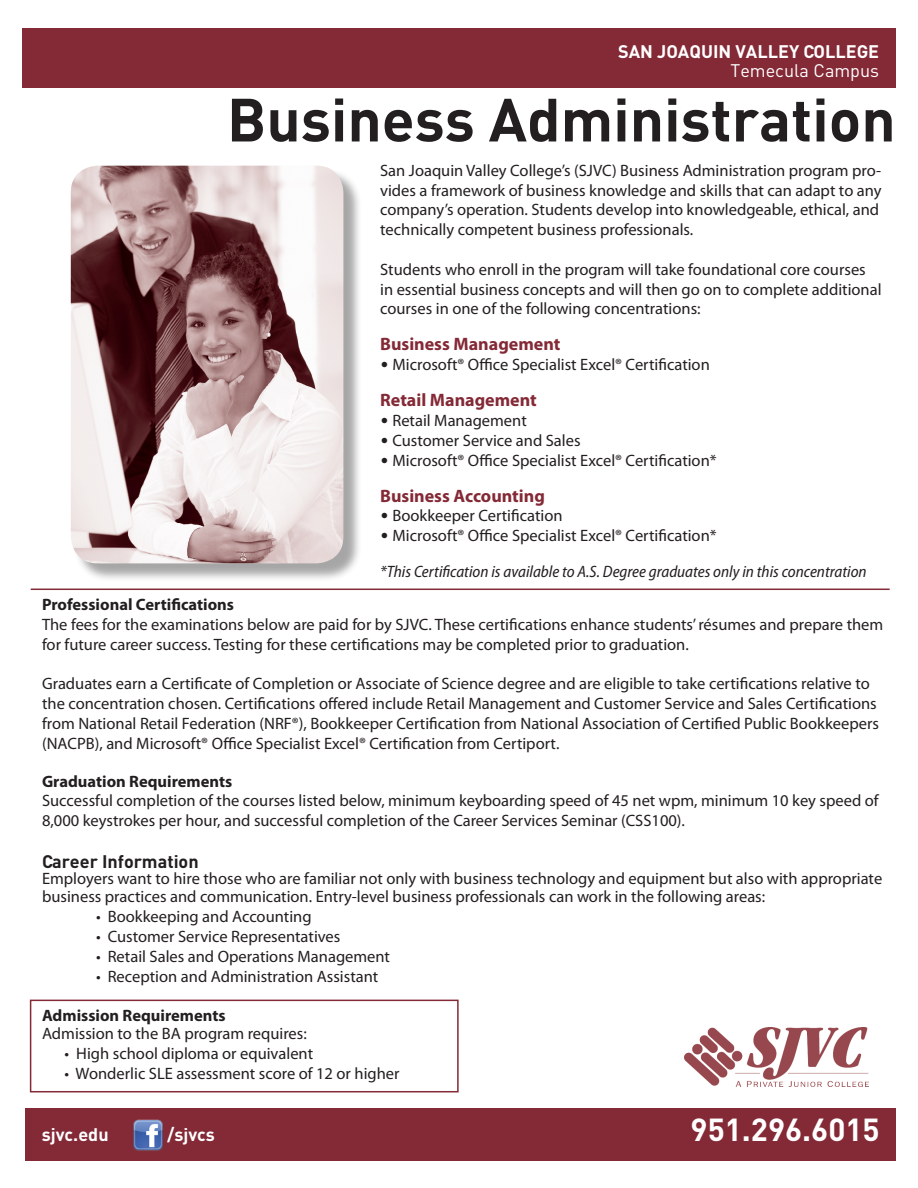
<style>
.page{position:relative;width:918px;height:1188px;background:#fff}
.page>*{position:absolute;margin:0;border:0;box-sizing:border-box;transform-origin:0 0}
.t1{font:700 60px "DIN";color:#231f20}
.t2{font:700 31.5px "DIN";color:#fff}
.t3{font:700 18px "Myriad Pro";color:#842936}
.t4{font:700 18px "DIN";color:#fff}
.t5{font:700 18px "DIN";color:#231f20}
.t6{font:18px "DIN";color:#fff}
.t7{font:16.5px/19.8px "Myriad Pro";color:#231f20}
.t8{font:italic semi-condensed 16.5px/36px "Myriad Pro";color:#231f20}
.t9{font:700 16.5px "Myriad Pro";color:#231f20}
.s1{font-family:"DIN"}
.s2{font-family:"DIN";font-style:normal;font-stretch:normal}
.s3{font-style:normal;font-stretch:normal}
</style>
<div class="page">
<hr style="left:31px;top:589px;width:859px;height:1px;background:#842936">
<div style="left:30px;top:1000px;width:429px;height:92px;background:#fff;border:2px solid #842936"></div>
<img style="left:685px;top:1027px;width:183px;height:59px">
<div style="left:73px;top:168px;width:289px;height:414px;background:#231f20;opacity:.4"></div>
<img style="left:71px;top:166px;width:272px;height:397px">
<div style="left:23px;top:28px;width:873px;height:59px;background:#842936"></div>
<div style="left:25px;top:1108px;width:871px;height:53px;background:#842936"></div>
<img style="left:134px;top:1120px;width:29px;height:31px">
<p class="t4" style="left:618px;top:40px;width:263px">SAN JOAQUIN VALLEY COLLEGE</p>
<p class="t6" style="left:731px;top:60px;width:150px">Temecula Campus</p>
<h1 class="t1" style="left:227px;top:81px;width:670px">Business Administration</h1>
<p class="t7" style="left:380px;top:161px;width:503px">San Joaquin Valley College’s (SJVC) Business Administration program pro&shy;vides a framework of business knowledge and skills that can adapt to any company’s operation. Students develop into knowledgeable, ethical, and technically competent business professionals.</p>
<p class="t7" style="left:380px;top:260px;width:503px">Students who enroll in the program will take foundational core courses in essential business concepts and will then go on to complete additional courses in one of the following concentrations:</p>
<p class="t3" style="left:380px;top:334px;width:182px">Business Management</p>
<p class="t7" style="left:380px;top:355px;width:331px"><span class="s1">•</span> Microsoft® Office Specialist Excel® Certification</p>
<p class="t3" style="left:380px;top:390px;width:158px">Retail Management</p>
<p class="t7" style="left:380px;top:411px;width:148px"><span class="s1">•</span> Retail Management</p>
<p class="t7" style="left:380px;top:431px;width:202px"><span class="s1">•</span> Customer Service and Sales</p>
<p class="t7" style="left:380px;top:450px;width:338px"><span class="s1">•</span> Microsoft® Office Specialist Excel® Certification*</p>
<p class="t3" style="left:380px;top:485px;width:166px">Business Accounting</p>
<p class="t7" style="left:380px;top:506px;width:184px"><span class="s1">•</span> Bookkeeper Certification</p>
<p class="t8" style="left:380px;top:518px;width:488px"><span class="s2">•</span> <span class="s3">Microsoft® Office Specialist Excel® Certification*<br></span>*This Certification is available to A.S. Degree graduates only in this concentration</p>
<p class="t9" style="left:42px;top:595px;width:194px">Professional Certifications</p>
<p class="t7" style="left:42px;top:615px;width:843px">The fees for the examinations below are paid for by SJVC. These certifications enhance students’ résumes and prepare them for future career success. Testing for these certifications may be completed prior to graduation.</p>
<p class="t7" style="left:42px;top:674px;width:838px">Graduates earn a Certificate of Completion or Associate of Science degree and are eligible to take certifications relative to the concentration chosen. Certifications offered include Retail Management and Customer Service and Sales Certifications from National Retail Federation (NRF®), Bookkeeper Certification from National Association of Certified Public Bookkeepers (NACPB), and Microsoft® Office Specialist Excel® Certification from Certiport.</p>
<p class="t9" style="left:42px;top:772px;width:192px">Graduation Requirements</p>
<p class="t7" style="left:42px;top:791px;width:838px">Successful completion of the courses listed below, minimum keyboarding speed of 45 net wpm, minimum 10 key speed of<br>8,000 keystrokes per hour, and successful completion of the Career Services Seminar (CSS100).</p>
<p class="t5" style="left:42px;top:849px;width:158px">Career Information</p>
<p class="t7" style="left:42px;top:870px;width:842px;line-height:18px">Employers want to hire those who are familiar not only with business technology and equipment but also with appropriate business practices and communication. Entry-level business professionals can work in the following areas:</p>
<p class="t7" style="left:96px;top:907px;width:217px">• Bookkeeping and Accounting</p>
<p class="t7" style="left:96px;top:927px;width:246px">• Customer Service Representatives</p>
<p class="t7" style="left:96px;top:947px;width:296px">• Retail Sales and Operations Management</p>
<p class="t7" style="left:96px;top:967px;width:284px">• Reception and Administration Assistant</p>
<p class="t9" style="left:42px;top:1006px;width:185px">Admission Requirements</p>
<p class="t7" style="left:42px;top:1024px;width:266px">Admission to the BA program requires:</p>
<p class="t7" style="left:65px;top:1044px;width:250px">• High school diploma or equivalent</p>
<p class="t7" style="left:65px;top:1064px;width:337px">• Wonderlic SLE assessment score of 12 or higher</p>
<p class="t4" style="left:42px;top:1122px;width:68px">sjvc.edu</p>
<p class="t4" style="left:167px;top:1122px;width:49px">/sjvcs</p>
<h2 class="t2" style="left:691px;top:1109px;width:190px">951.296.6015</h2>
</div>
